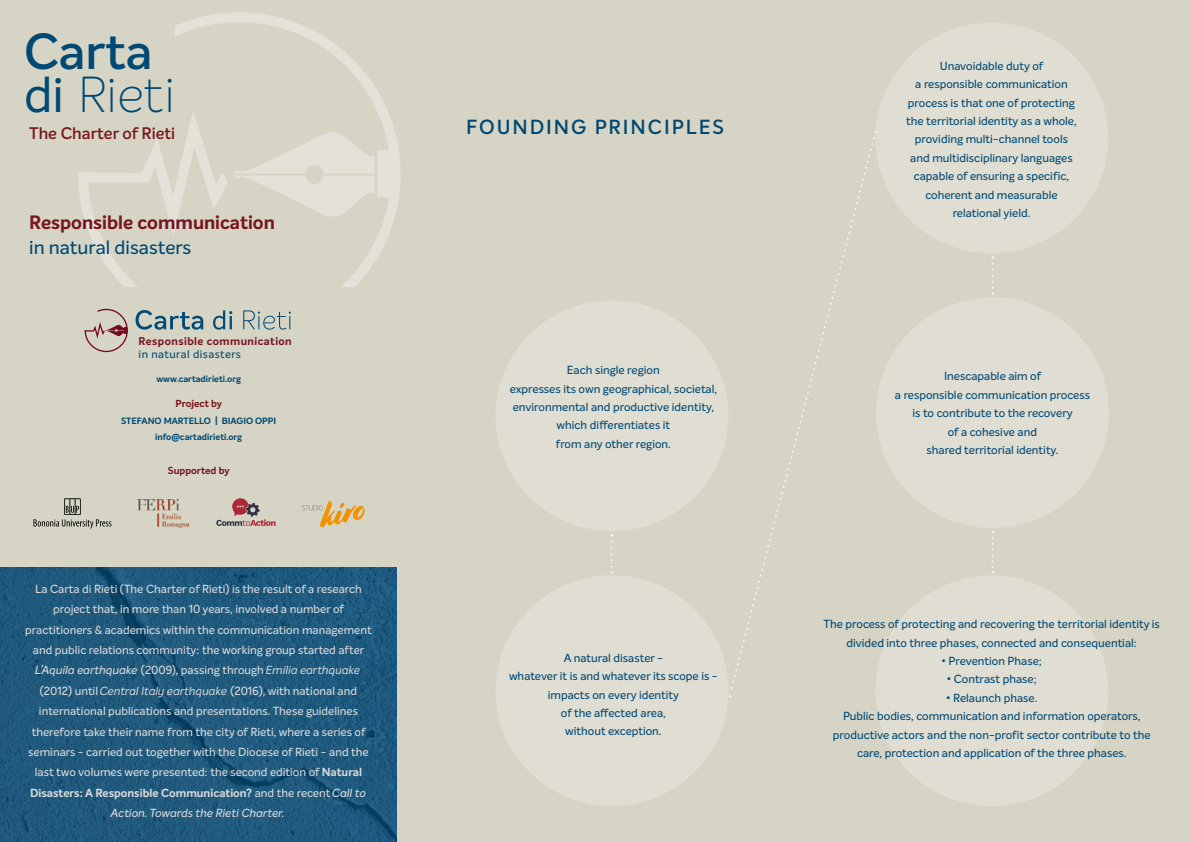
<style>
.page{position:relative;width:1191px;height:842px;background:#d6d4c4}
.page>*{position:absolute;margin:0;border:0;box-sizing:border-box;transform-origin:0 0}
.t1{font:600 49.6px/43px "Intelo";color:#004974}
.t2{font:600 20px "Intelo Alt";letter-spacing:.1em;color:#004974}
.t3{font:700 19px "Intelo Alt";color:#761421}
.t4{font:500 19px "Intelo Alt";color:#004974}
.t5{font:600 16.4px "Intelo Alt";color:#761421}
.t6{font:500 11.5px/18.4px "Intelo Alt";color:#004974;text-align:center}
.t7{font:500 11.5px/20.4px "Intelo Alt";color:#dadada;text-align:center}
.t8{font:700 11px "Intelo Alt";letter-spacing:.04em;color:#761421}
.t9{font:500 11px "Intelo Alt";letter-spacing:.04em;color:#004974}
.t10{font:700 10px "Intelo Alt";color:#761421}
.t11{font:700 9px/16.6px "Intelo Alt";color:#004974;text-align:center}
.s1{font-weight:400}
.s2{font-weight:100}
.s3{font-style:italic}
.s4{font-weight:400;font-style:italic}
.s5{font-weight:700}
</style>
<div class="page">
<div style="left:495px;top:575px;width:233px;height:231px;background:#e0ded3;border-radius:50%"></div>
<div style="left:495px;top:300px;width:233px;height:231px;background:#e0ded3;border-radius:50%"></div>
<div style="left:875px;top:23px;width:233px;height:230px;background:#e0ded3;border-radius:50%"></div>
<div style="left:876px;top:297px;width:233px;height:231px;background:#e0ded3;border-radius:50%"></div>
<svg style="left:610px;top:534px;width:2px;height:39px"></svg>
<svg style="left:991px;top:256px;width:2px;height:38px"></svg>
<svg style="left:991px;top:531px;width:2px;height:42px"></svg>
<svg style="left:730px;top:137px;width:146px;height:559px"></svg>
<div style="left:875px;top:575px;width:233px;height:231px;background:#e0ded3;border-radius:50%"></div>
<svg style="left:135px;top:310px;width:68px;height:20px"></svg>
<svg style="left:213px;top:310px;width:19px;height:20px"></svg>
<svg style="left:243px;top:310px;width:48px;height:20px"></svg>
<svg style="left:85px;top:309px;width:43px;height:43px"></svg>
<img style="left:137px;top:499px;width:52px;height:28px">
<svg style="left:33px;top:499px;width:78px;height:30px"></svg>
<svg style="left:302px;top:501px;width:63px;height:26px"></svg>
<svg style="left:216px;top:498px;width:59px;height:28px"></svg>
<svg style="left:0;top:567px;width:397px;height:275px;background:#1e587b"></svg>
<svg style="left:78px;top:12px;width:323px;height:274px"></svg>
<h1 class="t1" style="left:24px;top:31px;width:152px">Carta <span class="s1">di</span> <span class="s2">Rieti</span></h1>
<h3 class="t5" style="left:29px;top:123px;width:147px">The Charter of Rieti</h3>
<h3 class="t3" style="left:29px;top:210px;width:247px">Responsible communication</h3>
<h3 class="t4" style="left:29px;top:235px;width:163px">in natural disasters</h3>
<p class="t8" style="left:139px;top:334px;width:155px">Responsible communication</p>
<p class="t9" style="left:139px;top:348px;width:104px">in natural disasters</p>
<p class="t11" style="left:156px;top:371px;width:86px">www.cartadirieti.org</p>
<p class="t10" style="left:175px;top:397px;width:48px">Project by</p>
<p class="t11" style="left:121px;top:412px;width:157px">STEFANO MARTELLO | BIAGIO OPPI info@cartadirieti.org</p>
<p class="t10" style="left:168px;top:464px;width:63px">Supported by</p>
<p class="t7" style="left:25px;top:578px;width:348px">La Carta di Rieti (The Charter of Rieti) is the result of a research project that, in more than 10 years, involved a number of practitioners &amp; academics within the communication management and public relations community: the working group started after <span class="s3">L’Aquila earthquake</span> (2009), passing through <span class="s4">Emilia earthquake </span>(2012) until <span class="s4">Central Italy earthquake</span> (2016), with national and international publications and presentations. These guidelines therefore take their name from the city of Rieti, where a series of seminars - carried out together with the Diocese of Rieti - and the last two volumes were presented: the second edition of <span class="s5">Natural Disasters: A Responsible Communication?</span> and the recent <span class="s3">Call to Action. Towards the Rieti Charter.</span></p>
<h2 class="t2" style="left:466px;top:114px;width:259px">FOUNDING PRINCIPLES</h2>
<p class="t6" style="left:509px;top:361px;width:209px">Each single region<br>expresses its own geographical, societal, environmental and productive identity, which differentiates it<br>from any other region.</p>
<p class="t6" style="left:509px;top:648px;width:210px">A natural disaster -<br>whatever it is and whatever its scope is - impacts on every identity<br>of the affected area,<br>without exception.</p>
<p class="t6" style="left:906px;top:57px;width:172px">Unavoidable duty of<br>a responsible communication process is that one of protecting the territorial identity as a whole, providing multi-channel tools and multidisciplinary languages capable of ensuring a specific, coherent and measurable relational yield.</p>
<p class="t6" style="left:895px;top:367px;width:196px">Inescapable aim of<br>a responsible communication process is to contribute to the recovery<br>of a cohesive and<br>shared territorial identity.</p>
<p class="t6" style="left:823px;top:615px;width:338px">The process of protecting and recovering the territorial identity is divided into three phases, connected and consequential:</p>
<p class="t6" style="left:941px;top:652px;width:102px">• Prevention Phase;</p>
<p class="t6" style="left:946px;top:670px;width:92px">• Contrast phase;</p>
<p class="t6" style="left:833px;top:688px;width:319px">• Relaunch phase.<br>Public bodies, communication and information operators, productive actors and the non-profit sector contribute to the care, protection and application of the three phases.</p>
</div>
